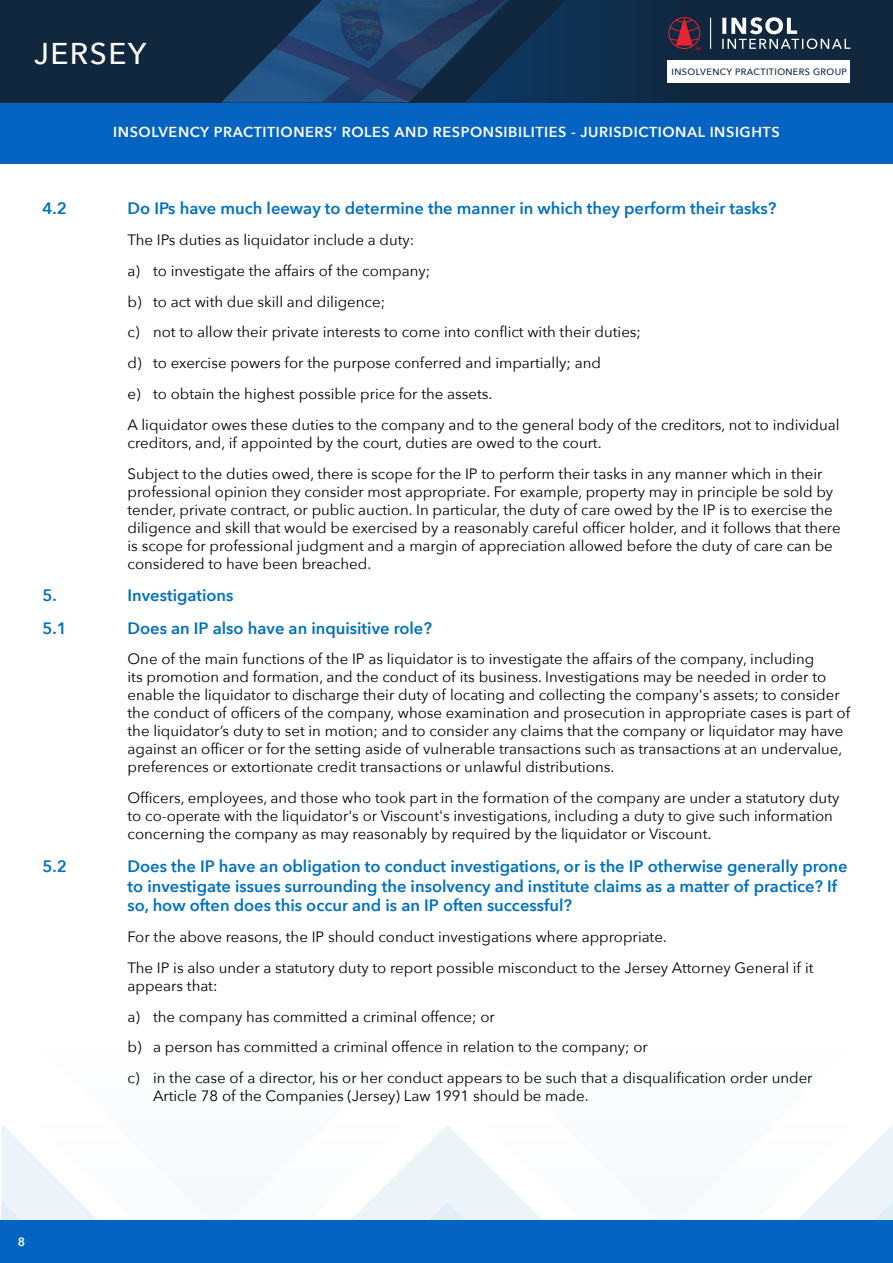
<style>
.page{position:relative;width:893px;height:1263px;background:#fff}
.page>*{position:absolute;margin:0;border:0;box-sizing:border-box;transform-origin:0 0}
.t1{font:500 30px "Avenir Next";letter-spacing:.05em;color:#fff}
.t2{font:600 16.5px/19.8px "Avenir Next";color:#0070c0}
.t3{font:15px/18px "Avenir Next";color:#000}
.t4{font:600 14.4px "Avenir Next";letter-spacing:.04em;color:#fff}
.t5{font:600 12px "Avenir Next";color:#fff}
.t6{font:500 9.15px "Avenir Next";letter-spacing:.04em;color:#11273d}
.t7{font:600 3.6px "Avenir Next";color:#e30520}
</style>
<div class="page">
<svg style="left:1px;top:1125px;width:892px;height:95px"></svg>
<div style="left:0;top:61px;width:893px;height:102px;background:#0563c1"></div>
<div style="left:0;top:0;width:893px;height:102px;background:#11273d"></div>
<div style="left:0;top:1220px;width:893px;height:43px;background:#0563c1"></div>
<hr style="left:710px;top:18px;width:1px;height:31px;background:#fff">
<svg style="left:722px;top:17px;width:128px;height:32px"></svg>
<div style="left:668px;top:17px;width:32px;height:32px;border:1px solid #e62432;border-radius:50%"></div>
<svg style="left:512px;top:0;width:187px;height:102px"></svg>
<div style="left:668px;top:60px;width:182px;height:23px;background:#fff"></div>
<img style="left:223px;top:0;width:289px;height:102px">
<h1 class="t1" style="left:34px;top:28px;width:114px">JERSEY</h1>
<p class="t7" style="left:695px;top:46px;width:7px">TM</p>
<p class="t6" style="left:672px;top:64px;width:177px">INSOLVENCY PRACTITIONERS GROUP</p>
<p class="t4" style="left:113px;top:119px;width:668px">INSOLVENCY PRACTITIONERS’ ROLES AND RESPONSIBILITIES - JURISDICTIONAL INSIGHTS</p>
<p class="t2" style="left:43px;top:198px;width:26px">4.2</p>
<p class="t2" style="left:128px;top:198px;width:650px">Do IPs have much leeway to determine the manner in which they perform their tasks?</p>
<p class="t3" style="left:128px;top:224px;width:714px;line-height:30.8px">The IPs duties as liquidator include a duty:<br>a) to investigate the affairs of the company;<br>b) to act with due skill and diligence;<br>c) not to allow their private interests to come into conflict with their duties;<br>d) to exercise powers for the purpose conferred and impartially; and<br>e) to obtain the highest possible price for the assets.<br>A liquidator owes these duties to the company and to the general body of the creditors, not to individual</p>
<p class="t3" style="left:128px;top:426px;width:696px;line-height:30.8px">creditors, and, if appointed by the court, duties are owed to the court.<br>Subject to the duties owed, there is scope for the IP to perform their tasks in any manner which in their</p>
<p class="t3" style="left:128px;top:482px;width:715px">professional opinion they consider most appropriate. For example, property may in principle be sold by tender, private contract, or public auction. In particular, the duty of care owed by the IP is to exercise the diligence and skill that would be exercised by a reasonably careful officer holder, and it follows that there is scope for professional judgment and a margin of appreciation allowed before the duty of care can be considered to have been breached.</p>
<p class="t2" style="left:43px;top:585px;width:16px">5.</p>
<p class="t2" style="left:128px;top:585px;width:107px">Investigations</p>
<p class="t2" style="left:43px;top:618px;width:26px">5.1</p>
<p class="t2" style="left:128px;top:618px;width:306px">Does an IP also have an inquisitive role?</p>
<p class="t3" style="left:128px;top:649px;width:724px">One of the main functions of the IP as liquidator is to investigate the affairs of the company, including<br>its promotion and formation, and the conduct of its business. Investigations may be needed in order to enable the liquidator to discharge their duty of locating and collecting the company's assets; to consider the conduct of officers of the company, whose examination and prosecution in appropriate cases is part of the liquidator’s duty to set in motion; and to consider any claims that the company or liquidator may have against an officer or for the setting aside of vulnerable transactions such as transactions at an undervalue, preferences or extortionate credit transactions or unlawful distributions.</p>
<p class="t3" style="left:128px;top:788px;width:713px">Officers, employees, and those who took part in the formation of the company are under a statutory duty to co-operate with the liquidator's or Viscount's investigations, including a duty to give such information concerning the company as may reasonably by required by the liquidator or Viscount.</p>
<p class="t2" style="left:43px;top:856px;width:26px">5.2</p>
<p class="t2" style="left:128px;top:856px;width:722px">Does the IP have an obligation to conduct investigations, or is the IP otherwise generally prone to investigate issues surrounding the insolvency and institute claims as a matter of practice? If so, how often does this occur and is an IP often successful?</p>
<p class="t3" style="left:128px;top:921px;width:688px;line-height:30.8px">For the above reasons, the IP should conduct investigations where appropriate.<br>The IP is also under a statutory duty to report possible misconduct to the Jersey Attorney General if it</p>
<p class="t3" style="left:128px;top:970px;width:687px;line-height:30.8px">appears that:<br>a) the company has committed a criminal offence; or<br>b) a person has committed a criminal offence in relation to the company; or<br>c) in the case of a director, his or her conduct appears to be such that a disqualification order under</p>
<p class="t3" style="left:153px;top:1086px;width:437px">Article 78 of the Companies (Jersey) Law 1991 should be made.</p>
<p class="t5" style="left:18px;top:1232px;width:9px">8</p>
</div>
